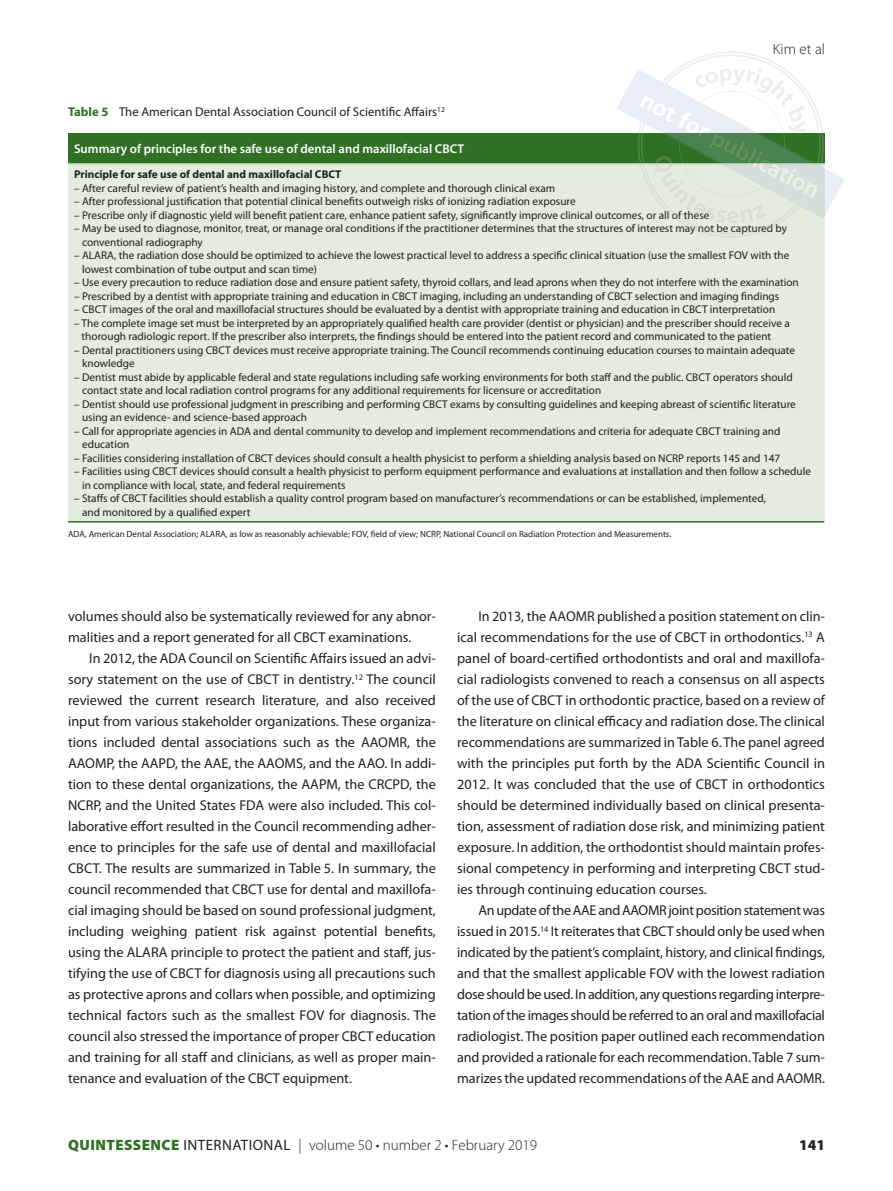
<style>
.page{position:relative;width:893px;height:1191px;background:#fff}
.page>*{position:absolute;margin:0;border:0;box-sizing:border-box;transform-origin:0 0}
.t1{font:300 15px "Myriad Pro";color:#231f20}
.t2{font:900 15px "Myriad Pro";color:#231f20}
.t3{font:14.25px/21px "Myriad Pro";color:#231f20;text-align:justify}
.t4{font:12.75px "Myriad Pro";color:#231f20}
.t5{font:600 12.75px "Myriad Pro";color:#fff}
.t6{font:11.25px/13.5px "Myriad Pro";color:#231f20}
.t7{font:700 11.25px "Myriad Pro";color:#231f20}
.t8{font:9px "Myriad Pro";color:#231f20}
.s1{font-weight:700;color:#2f7024}
.s2{font-weight:900;color:#2f7024}
.s3{font-weight:400}
</style>
<div class="page">
<div style="left:68px;top:133px;width:756px;height:31px;background:#2f7024"></div>
<div style="left:68px;top:164px;width:756px;height:358px;background:#e3ecde"></div>
<hr style="left:68px;top:521px;width:756px;height:1px;background:#2f7024">
<hr style="left:68px;top:163px;width:756px;height:1px;background:#a0ba92">
<svg style="left:617px;top:52px;width:227px;height:185px"></svg>
<h1 class="t1" style="left:773px;top:41px;width:53px">Kim et al</h1>
<p class="t4" style="left:68px;top:105px;width:378px"><span class="s1">Table 5</span> The American Dental Association Council of Scientific Affairs<sup>12</sup></p>
<p class="t5" style="left:74px;top:142px;width:392px">Summary of principles for the safe use of dental and maxillofacial CBCT</p>
<p class="t7" style="left:74px;top:168px;width:269px">Principle for safe use of dental and maxillofacial CBCT</p>
<p class="t6" style="left:74px;top:181px;width:483px">– After careful review of patient’s health and imaging history, and complete and thorough clinical exam</p>
<p class="t6" style="left:74px;top:195px;width:503px">– After professional justification that potential clinical benefits outweigh risks of ionizing radiation exposure</p>
<p class="t6" style="left:74px;top:208px;width:637px">– Prescribe only if diagnostic yield will benefit patient care, enhance patient safety, significantly improve clinical outcomes, or all of these</p>
<p class="t6" style="left:82px;top:222px;width:707px;text-indent:-8px">– May be used to diagnose, monitor, treat, or manage oral conditions if the practitioner determines that the structures of interest may not be captured by conventional radiography</p>
<p class="t6" style="left:82px;top:249px;width:709px;text-indent:-8px">– ALARA, the radiation dose should be optimized to achieve the lowest practical level to address a specific clinical situation (use the smallest FOV with the lowest combination of tube output and scan time)</p>
<p class="t6" style="left:74px;top:276px;width:726px">– Use every precaution to reduce radiation dose and ensure patient safety, thyroid collars, and lead aprons when they do not interfere with the examination</p>
<p class="t6" style="left:74px;top:289px;width:707px">– Prescribed by a dentist with appropriate training and education in CBCT imaging, including an understanding of CBCT selection and imaging findings</p>
<p class="t6" style="left:74px;top:303px;width:703px">– CBCT images of the oral and maxillofacial structures should be evaluated by a dentist with appropriate training and education in CBCT interpretation</p>
<p class="t6" style="left:82px;top:316px;width:710px;text-indent:-8px">– The complete image set must be interpreted by an appropriately qualified health care provider (dentist or physician) and the prescriber should receive a thorough radiologic report. If the prescriber also interprets, the findings should be entered into the patient record and communicated to the patient</p>
<p class="t6" style="left:82px;top:343px;width:715px;text-indent:-8px">– Dental practitioners using CBCT devices must receive appropriate training. The Council recommends continuing education courses to maintain adequate knowledge</p>
<p class="t6" style="left:82px;top:370px;width:712px;text-indent:-8px">– Dentist must abide by applicable federal and state regulations including safe working environments for both staff and the public. CBCT operators should contact state and local radiation control programs for any additional requirements for licensure or accreditation</p>
<p class="t6" style="left:82px;top:397px;width:715px;text-indent:-8px">– Dentist should use professional judgment in prescribing and performing CBCT exams by consulting guidelines and keeping abreast of scientific literature using an evidence- and science-based approach</p>
<p class="t6" style="left:82px;top:424px;width:700px;text-indent:-8px">– Call for appropriate agencies in ADA and dental community to develop and implement recommendations and criteria for adequate CBCT training and education</p>
<p class="t6" style="left:74px;top:451px;width:708px">– Facilities considering installation of CBCT devices should consult a health physicist to perform a shielding analysis based on NCRP reports 145 and 147</p>
<p class="t6" style="left:82px;top:465px;width:730px;text-indent:-8px">– Facilities using CBCT devices should consult a health physicist to perform equipment performance and evaluations at installation and then follow a schedule in compliance with local, state, and federal requirements</p>
<p class="t6" style="left:82px;top:492px;width:685px;text-indent:-8px">– Staffs of CBCT facilities should establish a quality control program based on manufacturer’s recommendations or can be established, implemented, and monitored by a qualified expert</p>
<p class="t8" style="left:68px;top:529px;width:605px">ADA, American Dental Association; ALARA, as low as reasonably achievable; FOV, field of view; NCRP, National Council on Radiation Protection and Measurements.</p>
<p class="t3" style="left:68px;top:606px;width:369px">volumes should also be systematically reviewed for any abnor&shy;malities and a report generated for all CBCT examinations.</p>
<p class="t3" style="left:68px;top:648px;width:369px;text-indent:21px">In 2012, the ADA Council on Scientific Affairs issued an advi&shy;sory statement on the use of CBCT in dentistry.<sup>12</sup> The council reviewed the current research literature, and also received input from various stakeholder organizations. These organiza&shy;tions included dental associations such as the AAOMR, the AAOMP, the AAPD, the AAE, the AAOMS, and the AAO. In addi&shy;tion to these dental organizations, the AAPM, the CRCPD, the NCRP, and the United States FDA were also included. This col&shy;laborative effort resulted in the Council recommending adher&shy;ence to principles for the safe use of dental and maxillofacial CBCT. The results are summarized in Table 5. In summary, the council recommended that CBCT use for dental and maxillofa&shy;cial imaging should be based on sound professional judgment, including weighing patient risk against potential benefits, using the ALARA principle to protect the patient and staff, jus&shy;tifying the use of CBCT for diagnosis using all precautions such as protective aprons and collars when possible, and optimizing technical factors such as the smallest FOV for diagnosis. The council also stressed the importance of proper CBCT education and training for all staff and clinicians, as well as proper main&shy;tenance and evaluation of the CBCT equipment.</p>
<p class="t3" style="left:457px;top:606px;width:369px;text-indent:21px">In 2013, the AAOMR published a position statement on clin&shy;ical recommendations for the use of CBCT in orthodontics.<sup>13</sup> A panel of board-certified orthodontists and oral and maxillofa&shy;cial radiologists convened to reach a consensus on all aspects of the use of CBCT in orthodontic practice, based on a review of the literature on clinical efficacy and radiation dose. The clinical recommendations are summarized in Table 6. The panel agreed with the principles put forth by the ADA Scientific Council in 2012. It was concluded that the use of CBCT in orthodontics should be determined individually based on clinical presenta&shy;tion, assessment of radiation dose risk, and minimizing patient exposure. In addition, the orthodontist should maintain profes&shy;sional competency in performing and interpreting CBCT stud&shy;ies through continuing education courses.</p>
<p class="t3" style="left:457px;top:900px;width:369px;text-indent:21px">An update of the AAE and AAOMR joint position statement was issued in 2015.<sup>14</sup> It reiterates that CBCT should only be used when indicated by the patient’s complaint, history, and clinical findings, and that the smallest applicable FOV with the lowest radiation dose should be used. In addition, any questions regarding interpre&shy;tation of the images should be referred to an oral and maxillofacial radiologist. The position paper outlined each recommendation and provided a rationale for each recommendation. Table 7 sum&shy;marizes the updated recommendations of the AAE and AAOMR.</p>
<h1 class="t1" style="left:68px;top:1136px;width:471px"><span class="s2">QUINTESSENCE</span> <span class="s3">INTERNATIONAL</span> | volume 50 • number 2 • February 2019</h1>
<h1 class="t2" style="left:799px;top:1136px;width:27px">141</h1>
</div>
